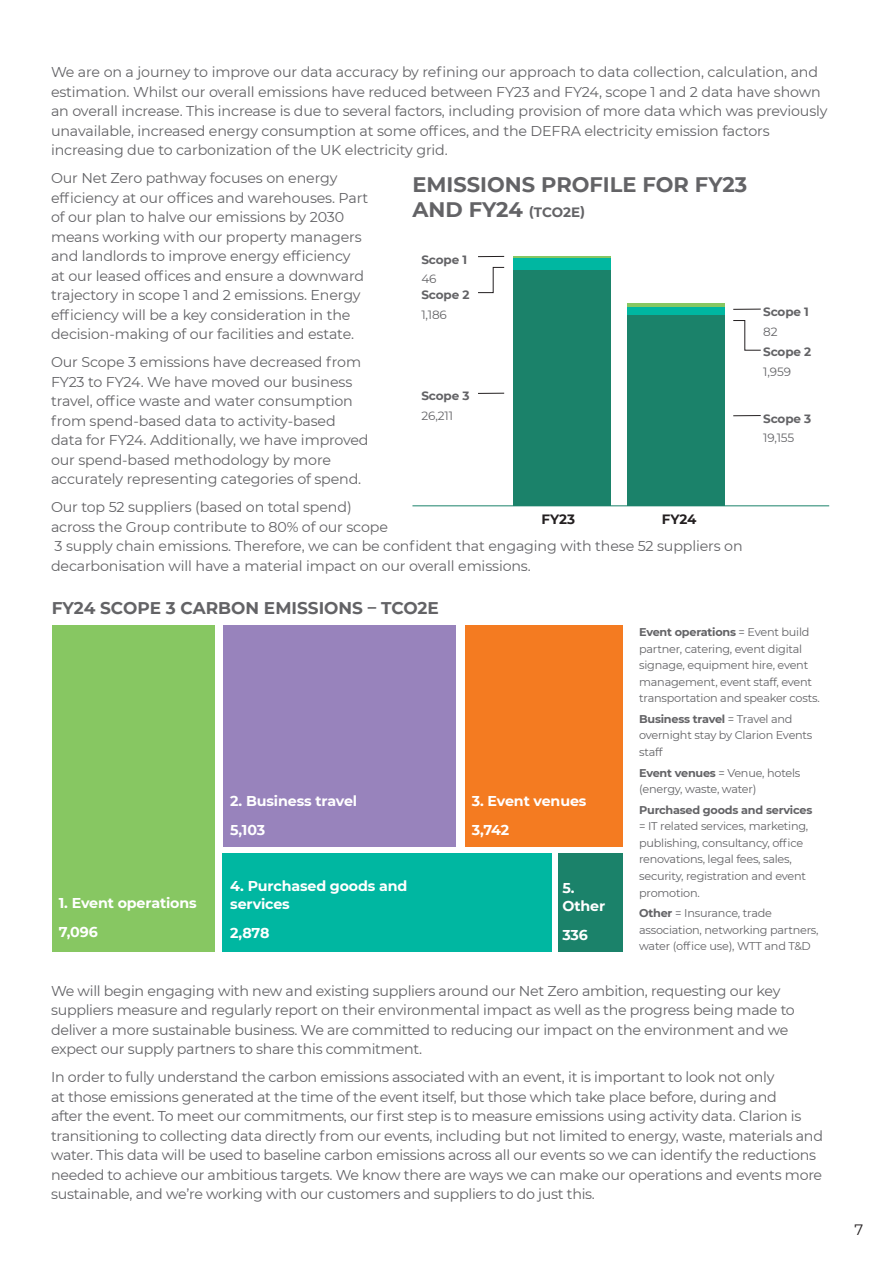
<style>
.page{position:relative;width:893px;height:1263px;background:#fff}
.page>*{position:absolute;margin:0;border:0;box-sizing:border-box;transform-origin:0 0}
.t1{font:700 21px/25.2px "Montserrat";color:#636366}
.t2{font:700 16.95px "Montserrat";color:#636366}
.t3{font:15px "Montserrat";color:#231f20}
.t4{font:14.25px/19.5px "Montserrat";letter-spacing:-.02em;color:#636366}
.t5{font:700 14.25px/17.7px "Montserrat";letter-spacing:-.01em;color:#fff}
.t6{font:700 13.5px "Montserrat";letter-spacing:-.005em;color:#231f20}
.t7{font:700 12px "Montserrat";letter-spacing:-.01em;color:#636366}
.t8{font:12px "Montserrat";letter-spacing:-.01em;color:#636366}
.t9{font:11.25px/16.5px "Montserrat";letter-spacing:-.02em;color:#636366}
.s1{font-size:13.5px}
.s2{font-weight:700}
</style>
<div class="page">
<div style="left:52px;top:625px;width:162px;height:326px;background:#87c762"></div>
<div style="left:465px;top:625px;width:158px;height:222px;background:#f47b21"></div>
<div style="left:223px;top:625px;width:233px;height:222px;background:#9883bc"></div>
<div style="left:222px;top:853px;width:330px;height:98px;background:#00b7a1"></div>
<div style="left:558px;top:853px;width:65px;height:98px;background:#1b826a"></div>
<hr style="left:513px;top:256px;width:97px;height:2px;background:#87c762">
<hr style="left:627px;top:304px;width:97px;height:3px;background:#87c762">
<div style="left:513px;top:258px;width:97px;height:12px;background:#00b7a1"></div>
<div style="left:627px;top:307px;width:97px;height:9px;background:#00b7a1"></div>
<div style="left:513px;top:270px;width:97px;height:236px;background:#1b826a"></div>
<div style="left:627px;top:315px;width:97px;height:191px;background:#1b826a"></div>
<hr style="left:412px;top:506px;width:417px;height:1px;background:#1b826a">
<svg style="left:478px;top:256px;width:26px;height:1px"></svg>
<svg style="left:478px;top:267px;width:27px;height:26px"></svg>
<svg style="left:478px;top:393px;width:26px;height:1px"></svg>
<svg style="left:733px;top:309px;width:28px;height:1px"></svg>
<svg style="left:733px;top:320px;width:28px;height:31px"></svg>
<svg style="left:733px;top:415px;width:28px;height:1px"></svg>
<p class="t4" style="left:51px;top:62px;width:778px">We are on a journey to improve our data accuracy by refining our approach to data collection, calculation, and estimation. Whilst our overall emissions have reduced between FY23 and FY24, scope 1 and 2 data have shown an overall increase. This increase is due to several factors, including provision of more data which was previously unavailable, increased energy consumption at some offices, and the DEFRA electricity emission factors increasing due to carbonization of the UK electricity grid.</p>
<p class="t4" style="left:51px;top:168px;width:319px">Our Net Zero pathway focuses on energy efficiency at our offices and warehouses. Part of our plan to halve our emissions by 2030 means working with our property managers and landlords to improve energy efficiency<br>at our leased offices and ensure a downward trajectory in scope 1 and 2 emissions. Energy efficiency will be a key consideration in the decision-making of our facilities and estate.</p>
<p class="t4" style="left:51px;top:352px;width:319px">Our Scope 3 emissions have decreased from FY23 to FY24. We have moved our business travel, office waste and water consumption from spend-based data to activity-based data for FY24. Additionally, we have improved our spend-based methodology by more accurately representing categories of spend.</p>
<p class="t4" style="left:51px;top:497px;width:693px">Our top 52 suppliers (based on total spend)<br>across the Group contribute to 80% of our scope<br>3 supply chain emissions. Therefore, we can be confident that engaging with these 52 suppliers on decarbonisation will have a material impact on our overall emissions.</p>
<p class="t1" style="left:412px;top:170px;width:336px">EMISSIONS PROFILE FOR FY23<br>AND FY24 <span class="s1">(TCO2E)</span></p>
<p class="t7" style="left:421px;top:251px;width:47px">Scope 1</p>
<p class="t8" style="left:421px;top:271px;width:17px">46</p>
<p class="t7" style="left:421px;top:286px;width:50px">Scope 2</p>
<p class="t8" style="left:421px;top:306px;width:27px">1,186</p>
<p class="t7" style="left:763px;top:303px;width:47px">Scope 1</p>
<p class="t8" style="left:763px;top:323px;width:16px">82</p>
<p class="t7" style="left:763px;top:343px;width:50px">Scope 2</p>
<p class="t8" style="left:763px;top:363px;width:29px">1,959</p>
<p class="t7" style="left:763px;top:410px;width:50px">Scope 3</p>
<p class="t8" style="left:763px;top:430px;width:33px">19,155</p>
<p class="t7" style="left:421px;top:387px;width:50px">Scope 3</p>
<p class="t8" style="left:421px;top:407px;width:33px">26,211</p>
<p class="t6" style="left:541px;top:510px;width:35px">FY23</p>
<p class="t6" style="left:662px;top:510px;width:36px">FY24</p>
<p class="t2" style="left:52px;top:595px;width:389px">FY24 SCOPE 3 CARBON EMISSIONS – TCO2E</p>
<p class="t5" style="left:59px;top:893px;width:139px">1. Event operations</p>
<p class="t5" style="left:59px;top:922px;width:40px">7,096</p>
<p class="t5" style="left:230px;top:791px;width:129px">2. Business travel</p>
<p class="t5" style="left:230px;top:820px;width:36px">5,103</p>
<p class="t5" style="left:230px;top:876px;width:179px">4. Purchased goods and services</p>
<p class="t5" style="left:230px;top:923px;width:41px">2,878</p>
<p class="t5" style="left:472px;top:791px;width:116px">3. Event venues</p>
<p class="t5" style="left:472px;top:820px;width:39px">3,742</p>
<p class="t5" style="left:562px;top:879px;width:44px">5.<br>Other</p>
<p class="t5" style="left:562px;top:926px;width:27px">336</p>
<p class="t9" style="left:639px;top:623px;width:182px"><span class="s2">Event operations</span> = Event build partner, catering, event digital signage, equipment hire, event management, event staff, event transportation and speaker costs.</p>
<p class="t9" style="left:639px;top:710px;width:175px"><span class="s2">Business travel</span> = Travel and overnight stay by Clarion Events staff</p>
<p class="t9" style="left:639px;top:764px;width:163px"><span class="s2">Event venues</span> = Venue, hotels (energy, waste, water)</p>
<p class="t9" style="left:639px;top:801px;width:175px"><span class="s2">Purchased goods and services </span>= IT related services, marketing, publishing, consultancy, office renovations, legal fees, sales, security, registration and event promotion.</p>
<p class="t9" style="left:639px;top:904px;width:181px"><span class="s2">Other</span> = Insurance, trade association, networking partners, water (office use), WTT and T&amp;D</p>
<p class="t4" style="left:51px;top:980px;width:745px">We will begin engaging with new and existing suppliers around our Net Zero ambition, requesting our key suppliers measure and regularly report on their environmental impact as well as the progress being made to deliver a more sustainable business. We are committed to reducing our impact on the environment and we expect our supply partners to share this commitment.</p>
<p class="t4" style="left:51px;top:1067px;width:773px">In order to fully understand the carbon emissions associated with an event, it is important to look not only<br>at those emissions generated at the time of the event itself, but those which take place before, during and<br>after the event. To meet our commitments, our first step is to measure emissions using activity data. Clarion is transitioning to collecting data directly from our events, including but not limited to energy, waste, materials and water. This data will be used to baseline carbon emissions across all our events so we can identify the reductions needed to achieve our ambitious targets. We know there are ways we can make our operations and events more sustainable, and we’re working with our customers and suppliers to do just this.</p>
<p class="t3" style="left:854px;top:1219px;width:10px">7</p>
</div>
